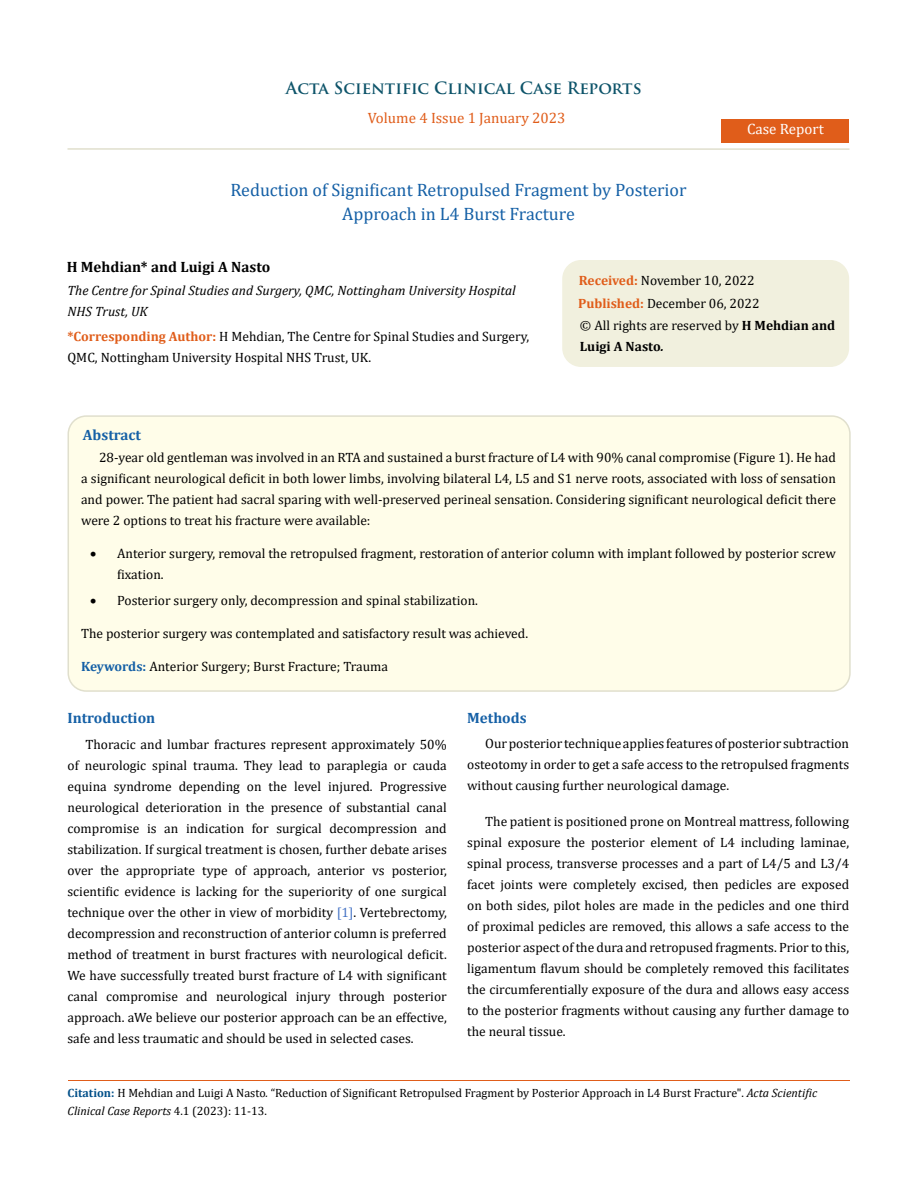
<style>
.page{position:relative;width:917px;height:1188px;background:#fff}
.page>*{position:absolute;margin:0;border:0;box-sizing:border-box;transform-origin:0 0}
.t1{font:18px/24px "Cambria";color:#1560a6;text-align:center}
.t2{font:700 16.5px "Trajan Pro";color:#0e546a}
.t3{font:700 15px "Cambria";color:#1560a6}
.t4{font:15px "Cambria";color:#e05d1a}
.t5{font:700 15px "Cambria";color:#000}
.t6{font:15px "Cambria";color:#fff}
.t7{font:13.5px/21px "Cambria";color:#000}
.t8{font:italic 13.5px/21px "Cambria";color:#000}
.t9{font:12px/18px "Cambria";color:#000}
.s1{font-weight:700;color:#e05d1a}
.s2{font-weight:700}
.s3{font-weight:700;font-style:italic}
.s4{font-weight:700;color:#1560a6}
.s5{color:#4472c4}
.s6{font-weight:700;color:#035089}
.s7{font-style:italic}
</style>
<div class="page">
<div style="left:721px;top:119px;width:128px;height:23px;background:#e05d1a"></div>
<div style="left:563px;top:261px;width:285px;height:105px;background:#f1f0de;border-radius:18px"></div>
<div style="left:562px;top:260px;width:287px;height:107px;border:2px solid #f1f0de;border-radius:18px"></div>
<div style="left:68px;top:416px;width:781px;height:275px;background:#fffde9;border-radius:18px"></div>
<div style="left:67px;top:415px;width:783px;height:277px;border:2px solid #e0dfcd;border-radius:18px"></div>
<hr style="left:68px;top:1081px;width:781px;height:1px;background:#e05d1a">
<hr style="left:67px;top:148px;width:782px;height:2px;background:#e0dfcd">
<p class="t2" style="left:286px;top:77px;width:357px">Acta Scientific Clinical Case Reports</p>
<p class="t4" style="left:368px;top:109px;width:199px">Volume 4 Issue 1 January 2023</p>
<p class="t6" style="left:747px;top:120px;width:78px">Case Report</p>
<h1 class="t1" style="left:230px;top:178px;width:457px">Reduction of Significant Retropulsed Fragment by Posterior<br>Approach in L4 Burst Fracture</h1>
<p class="t5" style="left:67px;top:257px;width:205px">H Mehdian* and Luigi A Nasto</p>
<p class="t8" style="left:67px;top:279px;width:449px">The Centre for Spinal Studies and Surgery, QMC, Nottingham University Hospital<br>NHS Trust, UK</p>
<p class="t7" style="left:67px;top:325px;width:463px"><span class="s1">*Corresponding Author:</span> H Mehdian, The Centre for Spinal Studies and Surgery,<br>QMC, Nottingham University Hospital NHS Trust, UK.</p>
<p class="t7" style="left:578px;top:269px;width:183px;line-height:23px"><span class="s1">Received:</span> November 10, 2022<br><span class="s1">Published:</span> December 06, 2022</p>
<p class="t7" style="left:580px;top:315px;width:257px">© All rights are reserved by <span class="s2">H Mehdian and<br>Luigi A Nasto</span><span class="s3">.</span></p>
<p class="t3" style="left:83px;top:424px;width:60px">Abstract</p>
<p class="t7" style="left:81px;top:447px;width:756px;text-align:justify;text-indent:18px">28-year old gentleman was involved in an RTA and sustained a burst fracture of L4 with 90% canal compromise (Figure 1). He had a significant neurological deficit in both lower limbs, involving bilateral L4, L5 and S1 nerve roots, associated with loss of sensation and power. The patient had sacral sparing with well-preserved perineal sensation. Considering significant neurological deficit there were 2 options to treat his fracture were available:</p>
<p class="t7" style="left:117px;top:543px;width:720px;text-indent:-27px">• Anterior surgery, removal the retropulsed fragment, restoration of anterior column with implant followed by posterior screw fixation.</p>
<p class="t7" style="left:90px;top:589px;width:389px">• Posterior surgery only, decompression and spinal stabilization.</p>
<p class="t7" style="left:81px;top:622px;width:448px">The posterior surgery was contemplated and satisfactory result was achieved.</p>
<p class="t7" style="left:81px;top:655px;width:308px"><span class="s4">Keywords:</span> Anterior Surgery; Burst Fracture; Trauma</p>
<p class="t3" style="left:67px;top:708px;width:89px">Introduction</p>
<p class="t7" style="left:67px;top:734px;width:381px;text-align:justify;text-indent:18px">Thoracic and lumbar fractures represent approximately 50% of neurologic spinal trauma. They lead to paraplegia or cauda equina syndrome depending on the level injured. Progressive neurological deterioration in the presence of substantial canal compromise is an indication for surgical decompression and stabilization. If surgical treatment is chosen, further debate arises over the appropriate type of approach, anterior vs posterior, scientific evidence is lacking for the superiority of one surgical technique over the other in view of morbidity <span class="s5">[1]</span>. Vertebrectomy, decompression and reconstruction of anterior column is preferred method of treatment in burst fractures with neurological deficit.<br>We have successfully treated burst fracture of L4 with significant canal compromise and neurological injury through posterior approach. aWe believe our posterior approach can be an effective, safe and less traumatic and should be used in selected cases.</p>
<p class="t3" style="left:467px;top:707px;width:61px">Methods</p>
<p class="t7" style="left:467px;top:733px;width:383px;text-align:justify;text-indent:18px">Our posterior technique applies features of posterior subtraction osteotomy in order to get a safe access to the retropulsed fragments without causing further neurological damage.</p>
<p class="t7" style="left:467px;top:811px;width:383px;text-align:justify;text-indent:18px">The patient is positioned prone on Montreal mattress, following spinal exposure the posterior element of L4 including laminae, spinal process, transverse processes and a part of L4/5 and L3/4 facet joints were completely excised, then pedicles are exposed on both sides, pilot holes are made in the pedicles and one third of proximal pedicles are removed, this allows a safe access to the posterior aspect of the dura and retropused fragments. Prior to this, ligamentum flavum should be completely removed this facilitates the circumferentially exposure of the dura and allows easy access to the posterior fragments without causing any further damage to the neural tissue.</p>
<p class="t9" style="left:68px;top:1084px;width:751px"><span class="s6">Citation:</span> H Mehdian and Luigi A Nasto<span class="s7">.</span> “Reduction of Significant Retropulsed Fragment by Posterior Approach in L4 Burst Fracture". <span class="s7">Acta Scientific<br>Clinical Case Reports</span> 4.1 (2023): 11-13.</p>
</div>
